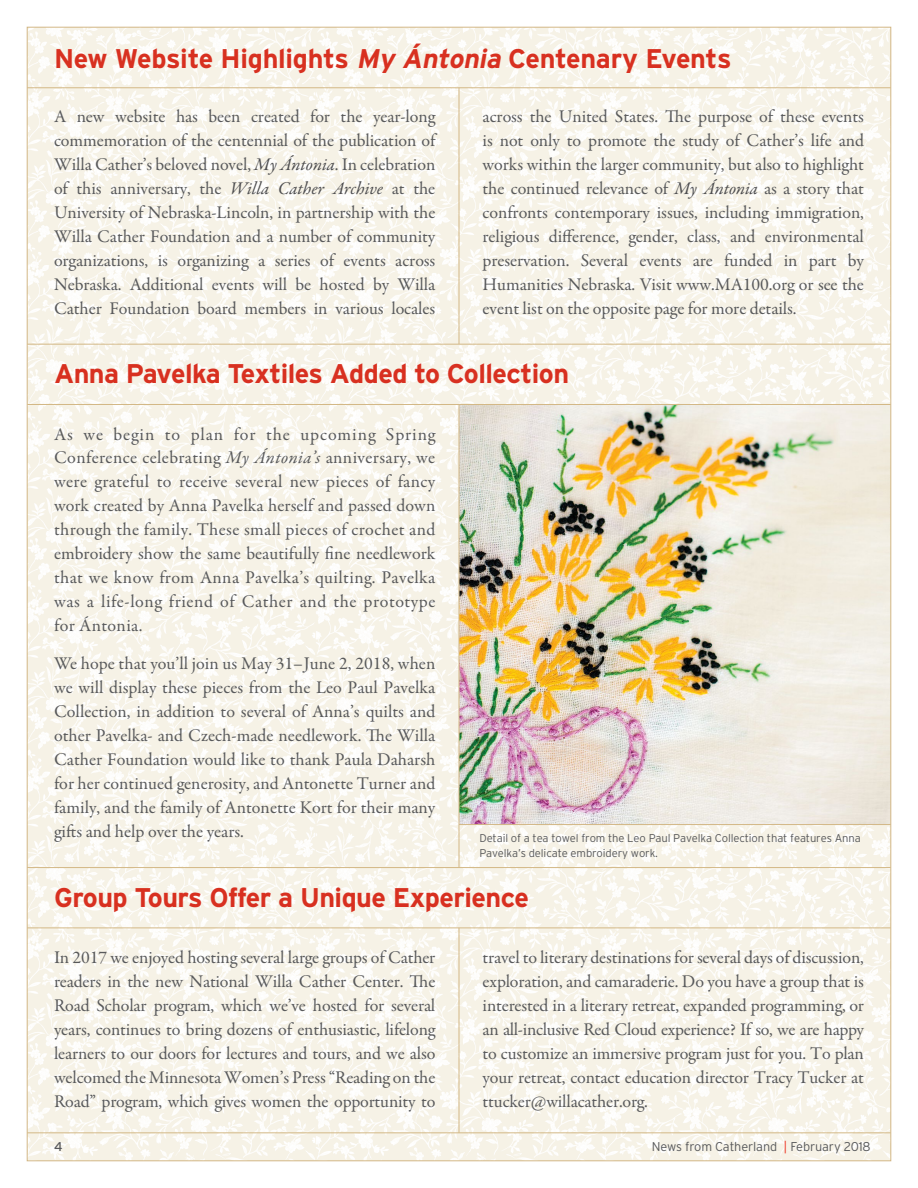
<style>
.page{position:relative;width:918px;height:1188px;background:#fff}
.page>*{position:absolute;margin:0;border:0;box-sizing:border-box;transform-origin:0 0}
.t1{font:700 27px "Interstate";letter-spacing:-.02em;color:#d83020}
.t2{font:18px/24px "Garamond Premr Pro";letter-spacing:-.005em;color:#58595b;text-align:justify}
.t3{font:300 12.75px "Interstate";letter-spacing:-.01em;color:#58595b}
.t4{font:12.75px "Interstate";color:#58595b}
.t5{font:300 11.25px/15px "Interstate";letter-spacing:-.01em;color:#58595b}
.s1{font-style:italic}
.s2{font-style:italic;color:#4d4d4f}
.s3{color:#ee3524}
</style>
<div class="page">
<img style="left:29px;top:29px;width:860px;height:1130px">
<img style="left:460px;top:405px;width:429px;height:419px">
<hr style="left:27px;top:1133px;width:864px;height:1px;background:#d3b886">
<hr style="left:459px;top:928px;width:1px;height:205px;background:#d3b886">
<hr style="left:459px;top:404px;width:1px;height:464px;background:#d3b886">
<hr style="left:459px;top:88px;width:1px;height:256px;background:#d3b886">
<hr style="left:27px;top:928px;width:864px;height:1px;background:#d3b886">
<hr style="left:27px;top:867px;width:864px;height:1px;background:#d3b886">
<hr style="left:459px;top:824px;width:432px;height:1px;background:#d3b886">
<hr style="left:27px;top:404px;width:864px;height:1px;background:#d3b886">
<hr style="left:27px;top:344px;width:864px;height:1px;background:#d3b886">
<hr style="left:27px;top:88px;width:864px;height:1px;background:#d3b886">
<h1 class="t1" style="left:54px;top:43px;width:679px">New Website Highlights <span class="s1">My Ántonia</span> Centenary Events</h1>
<p class="t2" style="left:54px;top:105px;width:383px">A new website has been created for the year-long commemoration of the centennial of the publication of Willa Cather’s beloved novel, <span class="s2">My Ántonia</span>. In celebration of this anniversary, the <span class="s2">Willa Cather Archive</span> at the University of Nebraska-Lincoln, in partnership with the Willa Cather Foundation and a number of community organizations, is organizing a series of events across Nebraska. Additional events will be hosted by Willa Cather Foundation board members in various locales</p>
<p class="t2" style="left:483px;top:105px;width:383px">across the United States. The purpose of these events is not only to promote the study of Cather’s life and works within the larger community, but also to highlight the continued relevance of <span class="s2">My Ántonia</span> as a story that confronts contemporary issues, including immigration, religious difference, gender, class, and environmental preservation. Several events are funded in part by Humanities Nebraska. Visit www.MA100.org or see the event list on the opposite page for more details.</p>
<h1 class="t1" style="left:54px;top:359px;width:517px">Anna Pavelka Textiles Added to Collection</h1>
<p class="t2" style="left:54px;top:422px;width:383px">As we begin to plan for the upcoming Spring Conference celebrating <span class="s1">My Ántonia’s</span> anniversary, we were grateful to receive several new pieces of fancy work created by Anna Pavelka herself and passed down through the family. These small pieces of crochet and embroidery show the same beautifully fine needlework that we know from Anna Pavelka’s quilting. Pavelka was a life-long friend of Cather and the prototype for Ántonia.</p>
<p class="t2" style="left:54px;top:652px;width:383px">We hope that you’ll join us May 31–June 2, 2018, when we will display these pieces from the Leo Paul Pavelka Collection, in addition to several of Anna’s quilts and other Pavelka- and Czech-made needlework. The Willa Cather Foundation would like to thank Paula Daharsh for her continued generosity, and Antonette Turner and family, and the family of Antonette Kort for their many gifts and help over the years.</p>
<p class="t5" style="left:479px;top:831px;width:383px">Detail of a tea towel from the Leo Paul Pavelka Collection that features Anna<br>Pavelka’s delicate embroidery work.</p>
<h1 class="t1" style="left:54px;top:882px;width:476px">Group Tours Offer a Unique Experience</h1>
<p class="t2" style="left:54px;top:946px;width:383px">In 2017 we enjoyed hosting several large groups of Cather readers in the new National Willa Cather Center. The Road Scholar program, which we’ve hosted for several years, continues to bring dozens of enthusiastic, lifelong learners to our doors for lectures and tours, and we also welcomed the Minnesota Women’s Press “Reading on the Road” program, which gives women the opportunity to</p>
<p class="t2" style="left:483px;top:946px;width:383px">travel to literary destinations for several days of discussion, exploration, and camaraderie. Do you have a group that is interested in a literary retreat, expanded programming, or an all-inclusive Red Cloud experience? If so, we are happy to customize an immersive program just for you. To plan your retreat, contact education director Tracy Tucker at ttucker@willacather.org.</p>
<p class="t4" style="left:54px;top:1139px;width:10px">4</p>
<p class="t3" style="left:652px;top:1139px;width:220px">News from Catherland <span class="s3">|</span> February 2018</p>
</div>
